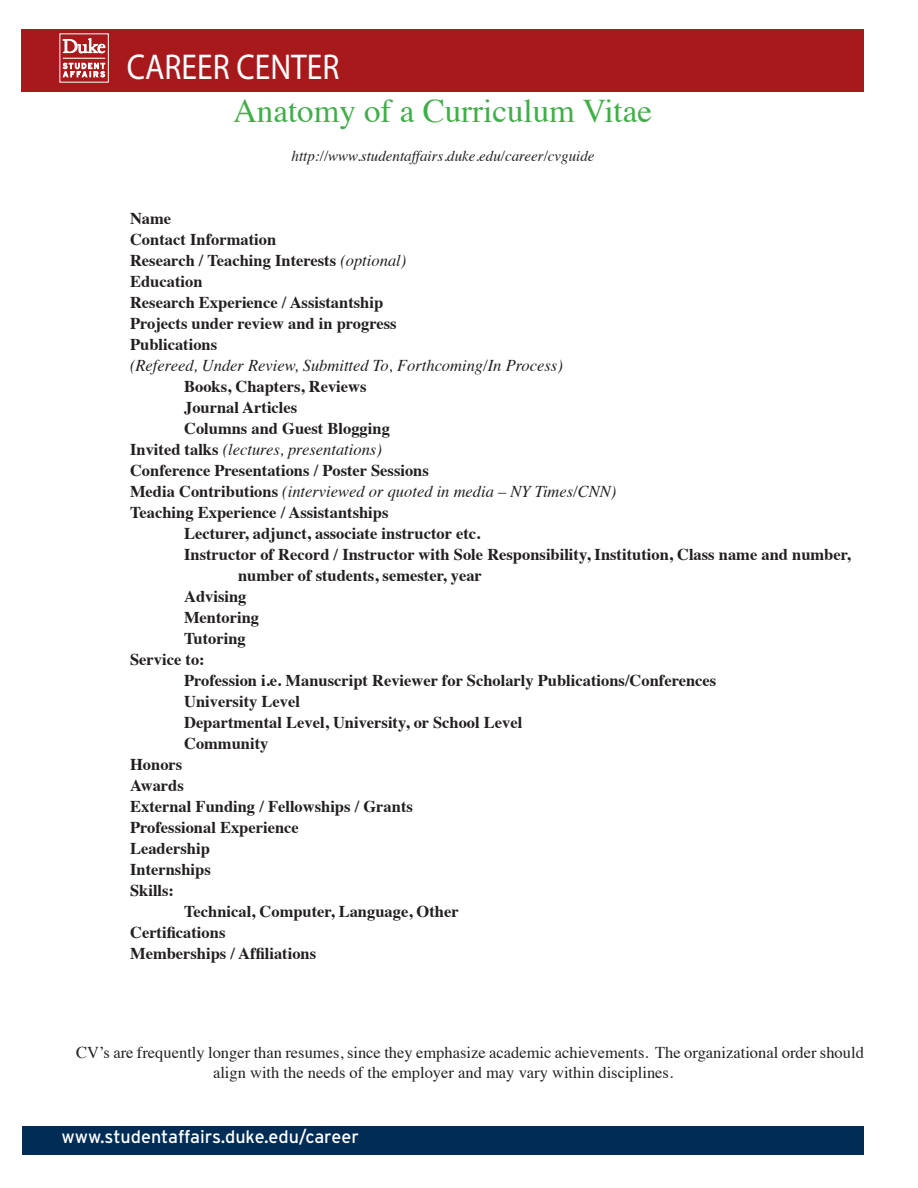
<style>
.page{position:relative;width:918px;height:1188px;background:#fff}
.page>*{position:absolute;margin:0;border:0;box-sizing:border-box;transform-origin:0 0}
.t1{font:36px "Myriad Pro";color:#fff;scale:.88 1}
.t2{font:33px "Times";color:#40ae49}
.t3{font:18px "Interstate";color:#fff}
.t4{font:700 16.5px/21px "Times";color:#231f20}
.t5{font:16.5px/19.8px "Times";color:#231f20}
.t6{font:italic 16.5px "Times";color:#231f20}
.t7{font:italic 15px "Times";color:#231f20}
.s1{font-weight:400;font-style:italic}
.s2{font-weight:700;font-style:normal}
</style>
<div class="page">
<div style="left:21px;top:30px;width:843px;height:62px;background:#a8191c"></div>
<svg style="left:60px;top:34px;width:48px;height:48px"></svg>
<div style="left:22px;top:1126px;width:842px;height:29px;background:#002c55"></div>
<p class="t1" style="left:127px;top:45px;width:243px">CAREER CENTER</p>
<p class="t2" style="left:233px;top:80px;width:421px">Anatomy of a Curriculum Vitae</p>
<p class="t7" style="left:292px;top:143px;width:304px">http://www.studentaffairs.duke.edu/career/cvguide</p>
<p class="t4" style="left:130px;top:207px;width:43px">Name</p>
<p class="t4" style="left:130px;top:228px;width:148px">Contact Information</p>
<p class="t4" style="left:130px;top:249px;width:278px">Research / Teaching Interests <span class="s1">(optional)</span></p>
<p class="t4" style="left:130px;top:270px;width:74px">Education</p>
<p class="t4" style="left:130px;top:291px;width:255px">Research Experience / Assistantship</p>
<p class="t4" style="left:130px;top:312px;width:268px">Projects under review and in progress</p>
<p class="t4" style="left:130px;top:333px;width:89px">Publications</p>
<p class="t6" style="left:130px;top:351px;width:434px">(Refereed, Under Review, Submitted To, Forthcoming/In Process)</p>
<p class="t4" style="left:184px;top:375px;width:184px">Books, Chapters, Reviews</p>
<p class="t4" style="left:184px;top:396px;width:115px">Journal Articles</p>
<p class="t4" style="left:184px;top:417px;width:207px">Columns and Guest Blogging</p>
<p class="t6" style="left:130px;top:435px;width:253px"><span class="s2">Invited talks</span> (lectures, presentations)</p>
<p class="t4" style="left:130px;top:459px;width:300px">Conference Presentations / Poster Sessions</p>
<p class="t6" style="left:130px;top:477px;width:488px"><span class="s2">Media Contributions</span> (interviewed or quoted in media – NY Times/CNN)</p>
<p class="t4" style="left:130px;top:501px;width:260px">Teaching Experience / Assistantships</p>
<p class="t4" style="left:184px;top:522px;width:298px">Lecturer, adjunct, associate instructor etc.</p>
<p class="t4" style="left:238px;top:543px;width:614px;text-indent:-54px">Instructor of Record / Instructor with Sole Responsibility, Institution, Class name and number, number of students, semester, year</p>
<p class="t4" style="left:184px;top:585px;width:64px">Advising</p>
<p class="t4" style="left:184px;top:606px;width:77px">Mentoring</p>
<p class="t4" style="left:184px;top:627px;width:63px">Tutoring</p>
<p class="t4" style="left:130px;top:648px;width:76px">Service to:</p>
<p class="t4" style="left:184px;top:669px;width:534px">Profession i.e. Manuscript Reviewer for Scholarly Publications/Conferences</p>
<p class="t4" style="left:184px;top:690px;width:117px">University Level</p>
<p class="t4" style="left:184px;top:711px;width:340px">Departmental Level, University, or School Level</p>
<p class="t4" style="left:184px;top:732px;width:86px">Community</p>
<p class="t4" style="left:130px;top:753px;width:54px">Honors</p>
<p class="t4" style="left:130px;top:774px;width:55px">Awards</p>
<p class="t4" style="left:130px;top:795px;width:284px">External Funding / Fellowships / Grants</p>
<p class="t4" style="left:130px;top:816px;width:170px">Professional Experience</p>
<p class="t4" style="left:130px;top:837px;width:81px">Leadership</p>
<p class="t4" style="left:130px;top:858px;width:82px">Internships</p>
<p class="t4" style="left:130px;top:879px;width:46px">Skills:</p>
<p class="t4" style="left:184px;top:900px;width:276px">Technical, Computer, Language, Other</p>
<p class="t4" style="left:130px;top:921px;width:97px">Certifications</p>
<p class="t4" style="left:130px;top:942px;width:188px">Memberships / Affiliations</p>
<p class="t5" style="left:213px;top:1042px;width:652px;text-indent:-137px">CV’s are frequently longer than resumes, since they emphasize academic achievements. The organizational order should align with the needs of the employer and may vary within disciplines.</p>
<p class="t3" style="left:61px;top:1127px;width:299px">www.studentaffairs.duke.edu/career</p>
</div>
